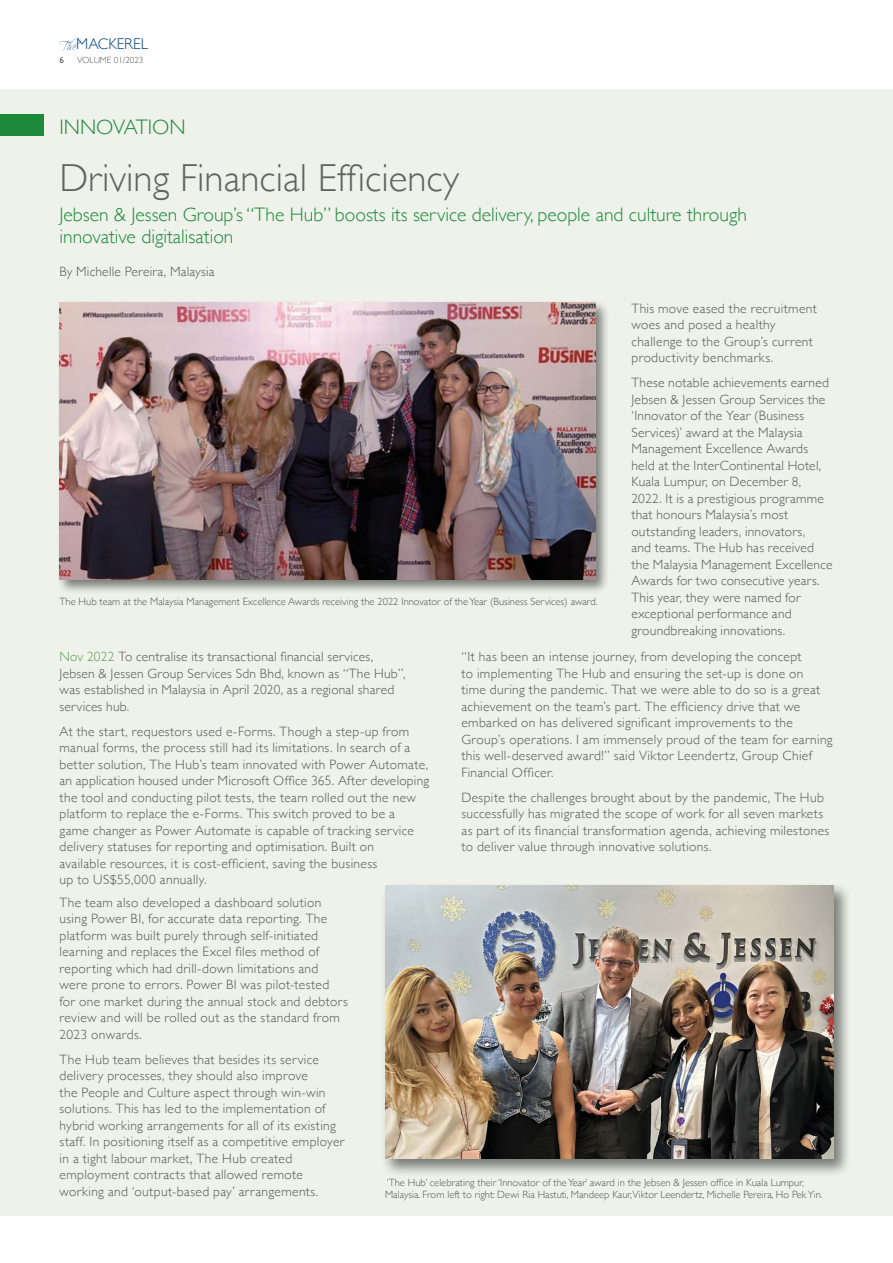
<style>
.page{position:relative;width:893px;height:1263px;background:#fff}
.page>*{position:absolute;margin:0;border:0;box-sizing:border-box;transform-origin:0 0}
.t1{font:300 39px "Gill Sans";color:#646363}
.t2{font:300 21px "Gill Sans";color:#1d893a}
.t3{font:300 19.5px/21.8px "Gill Sans";color:#1d893a}
.t4{font:300 15.45px "Gill Sans";color:#004380}
.t5{font:300 13.5px/16.5px "Gill Sans";letter-spacing:.025em;color:#575756}
.t6{font:300 10.5px/12px "Gill Sans";color:#575756}
.t7{font:300 9px "Gill Sans";color:#575756}
.t8{font:9px "Gill Sans";color:#575756}
.s1{color:#609c57}
</style>
<div class="page">
<svg style="left:59px;top:38px;width:22px;height:13px"></svg>
<div style="left:0;top:89px;width:893px;height:1127px;background:#eef2ea"></div>
<div style="left:0;top:115px;width:44px;height:21px;background:#1d893a"></div>
<div style="left:381px;top:881px;width:471px;height:296px;background:#000;opacity:.5"></div>
<img style="left:385px;top:885px;width:448px;height:274px">
<div style="left:57px;top:300px;width:554px;height:294px;background:#000;opacity:.5"></div>
<img style="left:60px;top:303px;width:535px;height:276px">
<p class="t8" style="left:60px;top:55px;width:6px">6</p>
<p class="t4" style="left:76px;top:31px;width:73px">MACKEREL</p>
<p class="t7" style="left:77px;top:53px;width:68px">VOLUME 01/2023</p>
<h2 class="t2" style="left:60px;top:110px;width:128px">INNOVATION</h2>
<h1 class="t1" style="left:59px;top:147px;width:401px">Driving Financial Efficiency</h1>
<h3 class="t3" style="left:59px;top:203px;width:689px">Jebsen &amp; Jessen Group’s “The Hub” boosts its service delivery, people and culture through innovative digitalisation</h3>
<p class="t5" style="left:59px;top:263px;width:157px">By Michelle Pereira, Malaysia</p>
<p class="t6" style="left:60px;top:595px;width:540px">The Hub team at the Malaysia Management Excellence Awards receiving the 2022 Innovator of the Year (Business Services) award.</p>
<p class="t5" style="left:631px;top:299px;width:187px">This move eased the recruitment woes and posed a healthy challenge to the Group’s current productivity benchmarks.</p>
<p class="t5" style="left:631px;top:374px;width:203px">These notable achievements earned<br>Jebsen &amp; Jessen Group Services the ‘Innovator of the Year (Business<br>Services)’ award at the Malaysia<br>Management Excellence Awards held at the InterContinental Hotel,<br>Kuala Lumpur, on December 8,<br>2022. It is a prestigious programme that honours Malaysia’s most outstanding leaders, innovators,<br>and teams. The Hub has received the Malaysia Management Excellence<br>Awards for two consecutive years.<br>This year, they were named for exceptional performance and groundbreaking innovations.</p>
<p class="t5" style="left:60px;top:648px;width:347px"><span class="s1">Nov 2022</span> To centralise its transactional financial services, Jebsen &amp; Jessen Group Services Sdn Bhd, known as “The Hub”, was established in Malaysia in April 2020, as a regional shared services hub.</p>
<p class="t5" style="left:60px;top:723px;width:371px">At the start, requestors used e-Forms. Though a step-up from manual forms, the process still had its limitations. In search of a better solution, The Hub’s team innovated with Power Automate, an application housed under Microsoft Office 365. After developing the tool and conducting pilot tests, the team rolled out the new platform to replace the e-Forms. This switch proved to be a<br>game changer as Power Automate is capable of tracking service delivery statuses for reporting and optimisation. Built on<br>available resources, it is cost-efficient, saving the business<br>up to US$55,000 annually.</p>
<p class="t5" style="left:60px;top:893px;width:290px">The team also developed a dashboard solution using Power BI, for accurate data reporting. The platform was built purely through self-initiated learning and replaces the Excel files method of reporting which had drill-down limitations and were prone to errors. Power BI was pilot-tested for one market during the annual stock and debtors review and will be rolled out as the standard from 2023 onwards.</p>
<p class="t5" style="left:60px;top:1050px;width:286px">The Hub team believes that besides its service delivery processes, they should also improve<br>the People and Culture aspect through win-win solutions. This has led to the implementation of hybrid working arrangements for all of its existing staff. In positioning itself as a competitive employer in a tight labour market, The Hub created employment contracts that allowed remote working and ‘output-based pay’ arrangements.</p>
<p class="t5" style="left:461px;top:648px;width:373px">“It has been an intense journey, from developing the concept<br>to implementing The Hub and ensuring the set-up is done on<br>time during the pandemic. That we were able to do so is a great achievement on the team’s part. The efficiency drive that we embarked on has delivered significant improvements to the Group’s operations. I am immensely proud of the team for earning this well-deserved award!” said Viktor Leendertz, Group Chief Financial Officer.</p>
<p class="t5" style="left:461px;top:789px;width:369px">Despite the challenges brought about by the pandemic, The Hub successfully has migrated the scope of work for all seven markets as part of its financial transformation agenda, achieving milestones to deliver value through innovative solutions.</p>
<p class="t6" style="left:385px;top:1176px;width:439px">‘The Hub’ celebrating their ‘Innovator of the Year’ award in the Jebsen &amp; Jessen office in Kuala Lumpur,<br>Malaysia. From left to right: Dewi Ria Hastuti, Mandeep Kaur,Viktor Leendertz, Michelle Pereira, Ho Pek Yin.</p>
</div>
